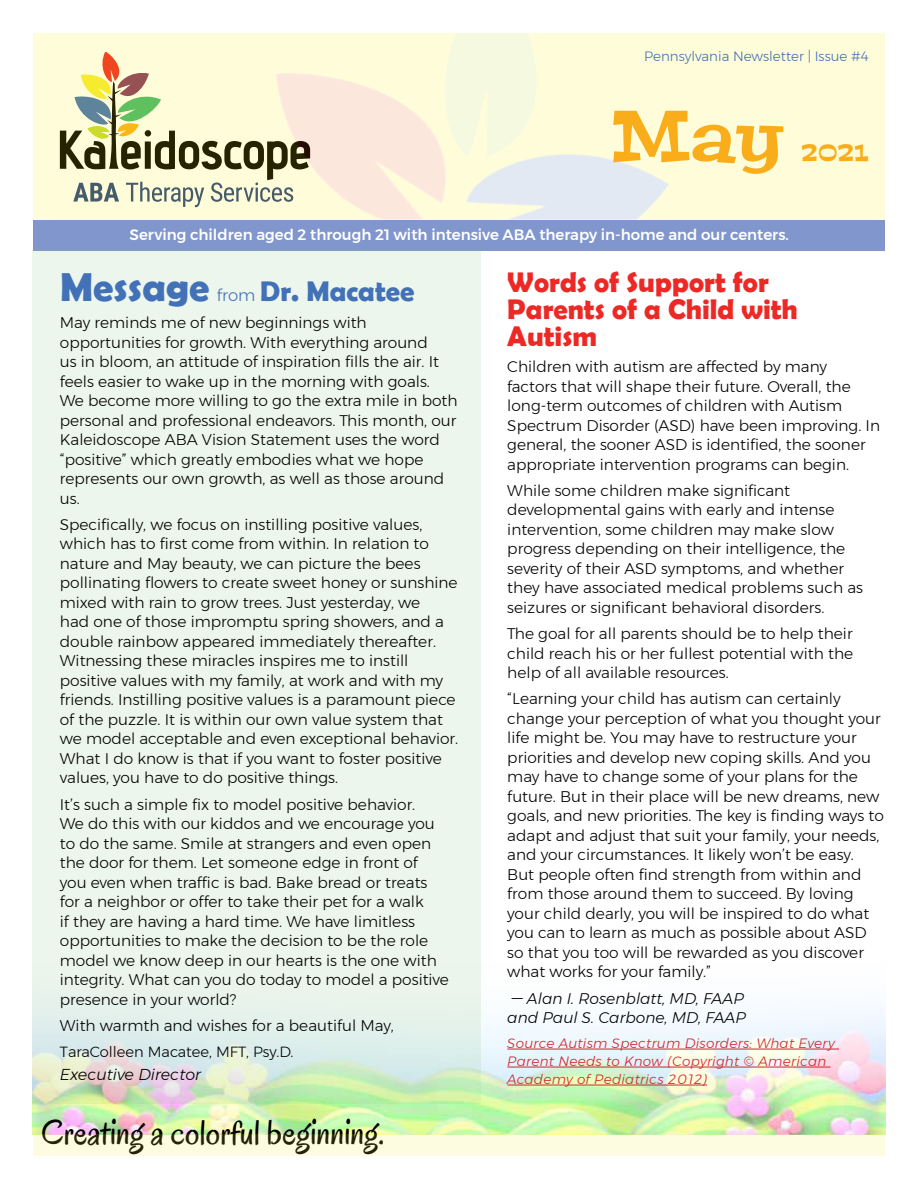
<style>
.page{position:relative;width:918px;height:1188px;background:#fff}
.page>*{position:absolute;margin:0;border:0;box-sizing:border-box;transform-origin:0 0}
.t1{font:70.95px "Peralta";color:#faad1b}
.t2{font:700 40.5px "Berlin Sans FB Demi";color:#4271b8}
.t3{font:36px "Oregano";color:#000}
.t4{font:700 28.5px/27px "Berlin Sans FB Demi";color:#ed2926}
.t5{font:700 28.5px "Berlin Sans FB Demi";color:#4271b8}
.t6{font:26.55px "Peralta";color:#faad1b}
.t7{font:italic 300 15.75px "Montserrat";color:#000}
.t8{font:300 15.3px/19.5px "Montserrat";color:#000}
.t9{font:italic 300 15.3px/19.5px "Montserrat";color:#000}
.t10{font:500 15px "Montserrat";color:#fff}
.t11{font:300 14.7px "Montserrat";color:#000}
.t12{font:italic 300 13.5px/18px "Montserrat";letter-spacing:.02em;color:#d2232a}
.t13{font:300 13.5px "Montserrat";color:#4271b8}
.s1{font-family:"Montserrat";font-weight:300;font-size:16.5px}
</style>
<div class="page">
<img style="left:32px;top:1010px;width:854px;height:124px">
<div style="left:33px;top:220px;width:852px;height:31px;background:#8096cd"></div>
<svg style="left:33px;top:33px;width:852px;height:187px;background:#eeecc8"></svg>
<img style="left:241px;top:33px;width:476px;height:187px">
<div style="left:33px;top:1134px;width:852px;height:22px;background:#fdfce1"></div>
<svg style="left:32px;top:250px;width:449px;height:854px;background:#eaf4e9"></svg>
<hr style="left:507px;top:1049px;width:332px;height:1px;background:#d2232a">
<hr style="left:507px;top:1067px;width:324px;height:1px;background:#d2232a">
<hr style="left:507px;top:1085px;width:200px;height:1px;background:#d2232a">
<p class="t13" style="left:644px;top:46px;width:226px">Pennsylvania Newsletter | Issue #4</p>
<h1 class="t1" style="left:610px;top:91px;width:175px">May</h1>
<h3 class="t6" style="left:801px;top:135px;width:69px">2021</h3>
<p class="t10" style="left:130px;top:223px;width:661px">Serving children aged 2 through 21 with intensive ABA therapy in-home and our centers.</p>
<h2 class="t2" style="left:60px;top:263px;width:151px">Message</h2>
<h3 class="t5" style="left:217px;top:274px;width:199px"><span class="s1">from</span> Dr. Macatee</h3>
<p class="t8" style="left:60px;top:313px;width:399px">May reminds me of new beginnings with opportunities for growth. With everything around<br>us in bloom, an attitude of inspiration fills the air. It feels easier to wake up in the morning with goals.<br>We become more willing to go the extra mile in both personal and professional endeavors. This month, our Kaleidoscope ABA Vision Statement uses the word “positive” which greatly embodies what we hope represents our own growth, as well as those around us.</p>
<p class="t8" style="left:60px;top:515px;width:400px">Specifically, we focus on instilling positive values, which has to first come from within. In relation to nature and May beauty, we can picture the bees pollinating flowers to create sweet honey or sunshine mixed with rain to grow trees. Just yesterday, we<br>had one of those impromptu spring showers, and a double rainbow appeared immediately thereafter.<br>Witnessing these miracles inspires me to instill positive values with my family, at work and with my friends. Instilling positive values is a paramount piece of the puzzle. It is within our own value system that we model acceptable and even exceptional behavior.<br>What I do know is that if you want to foster positive values, you have to do positive things.</p>
<p class="t8" style="left:60px;top:794px;width:391px">It’s such a simple fix to model positive behavior.<br>We do this with our kiddos and we encourage you to do the same. Smile at strangers and even open the door for them. Let someone edge in front of<br>you even when traffic is bad. Bake bread or treats for a neighbor or offer to take their pet for a walk<br>if they are having a hard time. We have limitless opportunities to make the decision to be the role model we know deep in our hearts is the one with integrity. What can you do today to model a positive presence in your world?</p>
<p class="t8" style="left:60px;top:1015px;width:336px">With warmth and wishes for a beautiful May,</p>
<p class="t11" style="left:60px;top:1041px;width:235px">TaraColleen Macatee, MFT, Psy.D.</p>
<p class="t7" style="left:60px;top:1062px;width:143px">Executive Director</p>
<h3 class="t3" style="left:41px;top:1109px;width:345px">Creating a colorful beginning.</h3>
<h3 class="t4" style="left:507px;top:268px;width:292px">Words of Support for<br>Parents of a Child with<br>Autism</h3>
<p class="t8" style="left:507px;top:357px;width:374px">Children with autism are affected by many factors that will shape their future. Overall, the long-term outcomes of children with Autism Spectrum Disorder (ASD) have been improving. In general, the sooner ASD is identified, the sooner appropriate intervention programs can begin.</p>
<p class="t8" style="left:507px;top:481px;width:357px">While some children make significant developmental gains with early and intense intervention, some children may make slow progress depending on their intelligence, the severity of their ASD symptoms, and whether they have associated medical problems such as seizures or significant behavioral disorders.</p>
<p class="t8" style="left:507px;top:624px;width:347px;text-align:justify">The goal for all parents should be to help their child reach his or her fullest potential with the help of all available resources.</p>
<p class="t8" style="left:507px;top:689px;width:378px">“Learning your child has autism can certainly change your perception of what you thought your life might be. You may have to restructure your priorities and develop new coping skills. And you may have to change some of your plans for the future. But in their place will be new dreams, new goals, and new priorities. The key is finding ways to adapt and adjust that suit your family, your needs, and your circumstances. It likely won’t be easy.<br>But people often find strength from within and from those around them to succeed. By loving your child dearly, you will be inspired to do what you can to learn as much as possible about ASD so that you too will be rewarded as you discover what works for your family.”</p>
<p class="t9" style="left:507px;top:988px;width:240px">― Alan I. Rosenblatt, MD, FAAP and Paul S. Carbone, MD, FAAP</p>
<p class="t12" style="left:507px;top:1034px;width:329px">Source Autism Spectrum Disorders: What Every<br>Parent Needs to Know (Copyright © American<br>Academy of Pediatrics 2012)</p>
</div>
